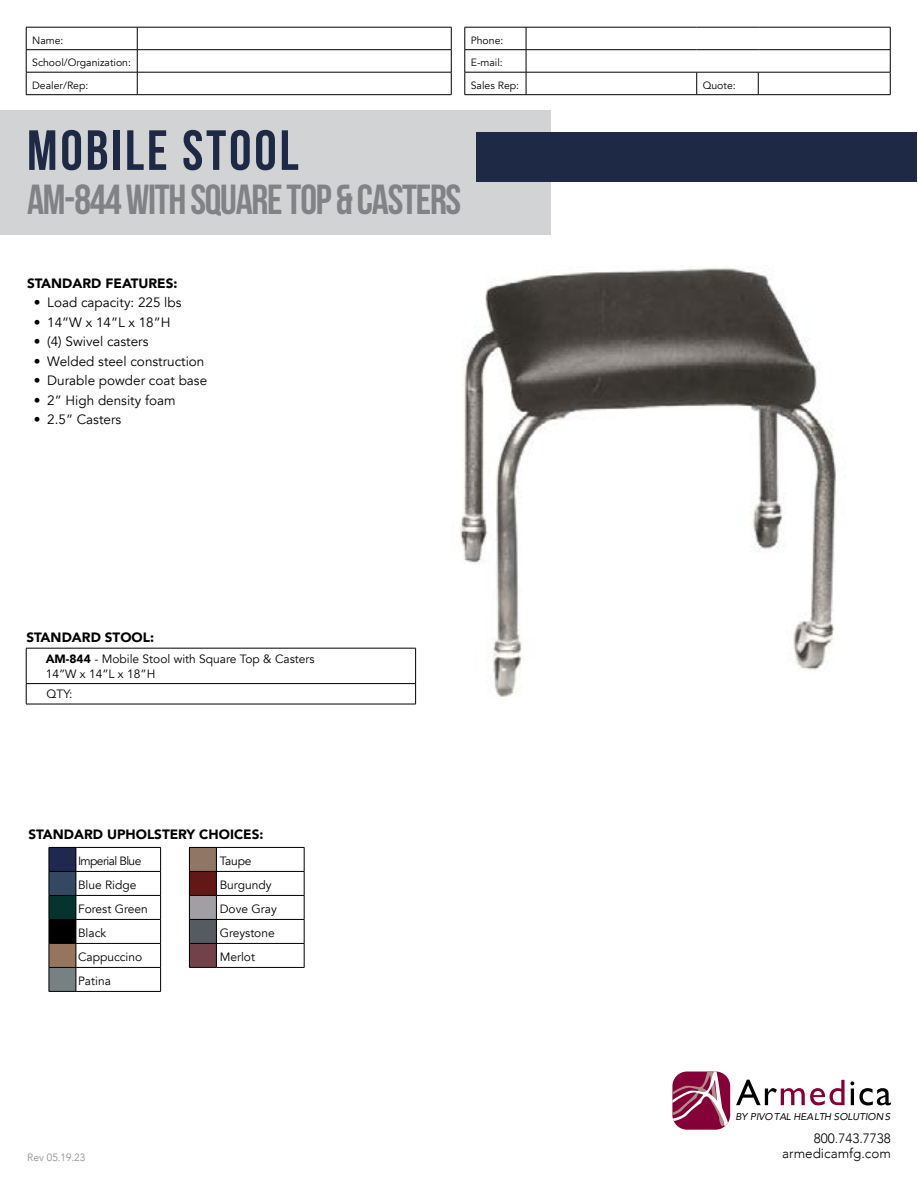
<style>
.page{position:relative;width:918px;height:1188px;background:#fff}
.page>*{position:absolute;margin:0;border:0;box-sizing:border-box;transform-origin:0 0}
.t1{font:700 56.55px "Bebas Neue";letter-spacing:.05em;color:#1e2945}
.t2{font:42px "Bebas Neue";letter-spacing:-.03em;color:#808285}
.t3{font:13.5px "Avenir";color:#000}
.t4{font:900 13.5px "Avenir";color:#000}
.t5{font:300 13.5px/15px "Avenir";color:#000;text-align:right}
.t6{font:12px/24px "Avenir";color:#000}
.t7{font:10.5px "Avenir";color:#000}
.t8{font:300 10.5px "Avenir";color:#878a8e}
.t9{font:italic 9.9px "Avenir";color:#000}
.s1{font-weight:900}
</style>
<div class="page">
<div style="left:0;top:110px;width:551px;height:125px;background:#d1d3d4"></div>
<div style="left:477px;top:132px;width:440px;height:50px;background:#1e2945"></div>
<hr style="left:26px;top:27px;width:111px;height:1px;background:#000">
<hr style="left:526px;top:27px;width:171px;height:1px;background:#000">
<hr style="left:697px;top:27px;width:61px;height:1px;background:#000">
<hr style="left:758px;top:27px;width:132px;height:1px;background:#000">
<hr style="left:26px;top:49px;width:111px;height:1px;background:#000">
<hr style="left:526px;top:49px;width:171px;height:1px;background:#000">
<hr style="left:697px;top:49px;width:61px;height:1px;background:#000">
<hr style="left:758px;top:49px;width:132px;height:1px;background:#000">
<hr style="left:26px;top:72px;width:111px;height:1px;background:#000">
<svg style="left:26px;top:27px;width:1px;height:67px"></svg>
<hr style="left:526px;top:72px;width:171px;height:1px;background:#000">
<hr style="left:697px;top:72px;width:61px;height:1px;background:#000">
<svg style="left:696px;top:72px;width:1px;height:22px"></svg>
<hr style="left:758px;top:72px;width:132px;height:1px;background:#000">
<svg style="left:758px;top:72px;width:1px;height:22px"></svg>
<svg style="left:890px;top:27px;width:1px;height:67px"></svg>
<hr style="left:26px;top:94px;width:111px;height:1px;background:#000">
<hr style="left:526px;top:94px;width:171px;height:1px;background:#000">
<hr style="left:697px;top:94px;width:61px;height:1px;background:#000">
<hr style="left:758px;top:94px;width:132px;height:1px;background:#000">
<hr style="left:465px;top:27px;width:61px;height:1px;background:#000">
<hr style="left:465px;top:49px;width:61px;height:1px;background:#000">
<hr style="left:465px;top:72px;width:61px;height:1px;background:#000">
<svg style="left:465px;top:27px;width:1px;height:67px"></svg>
<svg style="left:526px;top:27px;width:1px;height:67px"></svg>
<hr style="left:465px;top:94px;width:61px;height:1px;background:#000">
<hr style="left:137px;top:27px;width:314px;height:1px;background:#000">
<hr style="left:137px;top:49px;width:314px;height:1px;background:#000">
<hr style="left:137px;top:72px;width:314px;height:1px;background:#000">
<svg style="left:137px;top:27px;width:1px;height:67px"></svg>
<svg style="left:451px;top:27px;width:1px;height:67px"></svg>
<hr style="left:137px;top:94px;width:314px;height:1px;background:#000">
<svg style="left:736px;top:1080px;width:155px;height:25px"></svg>
<div style="left:672px;top:1072px;width:58px;height:58px;background:#860038;border-radius:15px"></div>
<svg style="left:672px;top:1072px;width:56px;height:55px"></svg>
<hr style="left:26px;top:648px;width:390px;height:1px;background:#000">
<hr style="left:26px;top:648px;width:1px;height:35px;background:#000">
<hr style="left:415px;top:648px;width:1px;height:35px;background:#000">
<hr style="left:26px;top:683px;width:390px;height:1px;background:#000">
<svg style="left:26px;top:684px;width:1px;height:20px"></svg>
<svg style="left:415px;top:684px;width:1px;height:20px"></svg>
<hr style="left:26px;top:704px;width:390px;height:1px;background:#000">
<img style="left:460px;top:267px;width:376px;height:430px">
<svg style="left:49px;top:847px;width:28px;height:145px;background:#394147"></svg>
<hr style="left:76px;top:847px;width:85px;height:1px;background:#000">
<hr style="left:76px;top:871px;width:85px;height:1px;background:#000">
<hr style="left:76px;top:895px;width:85px;height:1px;background:#000">
<hr style="left:76px;top:919px;width:85px;height:1px;background:#000">
<hr style="left:76px;top:943px;width:85px;height:1px;background:#000">
<hr style="left:76px;top:967px;width:85px;height:1px;background:#000">
<svg style="left:160px;top:848px;width:1px;height:143px"></svg>
<hr style="left:76px;top:991px;width:85px;height:1px;background:#000">
<svg style="left:189px;top:847px;width:28px;height:121px;background:#6a5051"></svg>
<hr style="left:217px;top:847px;width:87px;height:1px;background:#000">
<hr style="left:217px;top:871px;width:87px;height:1px;background:#000">
<hr style="left:217px;top:895px;width:87px;height:1px;background:#000">
<hr style="left:217px;top:919px;width:87px;height:1px;background:#000">
<hr style="left:217px;top:943px;width:87px;height:1px;background:#000">
<svg style="left:304px;top:848px;width:1px;height:119px"></svg>
<hr style="left:217px;top:967px;width:87px;height:1px;background:#000">
<p class="t7" style="left:32px;top:34px;width:33px">Name:</p>
<p class="t7" style="left:471px;top:34px;width:34px">Phone:</p>
<p class="t7" style="left:32px;top:56px;width:100px">School/Organization:</p>
<p class="t7" style="left:471px;top:56px;width:34px">E-mail:</p>
<p class="t7" style="left:32px;top:79px;width:58px">Dealer/Rep:</p>
<p class="t7" style="left:471px;top:79px;width:50px">Sales Rep:</p>
<p class="t7" style="left:703px;top:79px;width:35px">Quote:</p>
<h1 class="t1" style="left:27px;top:119px;width:273px">MOBILE STOOL</h1>
<h2 class="t2" style="left:27px;top:177px;width:436px">AM-844 WITH SQUARE TOP &amp; CASTERS</h2>
<p class="t4" style="left:27px;top:271px;width:152px">STANDARD FEATURES:</p>
<p class="t3" style="left:34px;top:294px;width:149px">• Load capacity: 225 lbs</p>
<p class="t3" style="left:34px;top:314px;width:138px">• 14”W x 14”L x 18”H</p>
<p class="t3" style="left:34px;top:333px;width:116px">• (4) Swivel casters</p>
<p class="t3" style="left:34px;top:353px;width:172px">• Welded steel construction</p>
<p class="t3" style="left:34px;top:372px;width:175px">• Durable powder coat base</p>
<p class="t3" style="left:34px;top:392px;width:143px">• 2” High density foam</p>
<p class="t3" style="left:34px;top:411px;width:89px">• 2.5” Casters</p>
<p class="t4" style="left:26px;top:626px;width:129px">STANDARD STOOL:</p>
<p class="t6" style="left:46px;top:651px;width:270px;line-height:15px"><span class="s1">AM-844</span> - Mobile Stool with Square Top &amp; Casters<br>14”W x 14”L x 18”H</p>
<p class="t6" style="left:46px;top:682px;width:28px">QTY:</p>
<p class="t4" style="left:29px;top:822px;width:236px">STANDARD UPHOLSTERY CHOICES:</p>
<p class="t6" style="left:78px;top:850px;width:71px">Imperial Blue<br>Blue Ridge<br>Forest Green<br>Black<br>Cappuccino<br>Patina</p>
<p class="t6" style="left:220px;top:850px;width:59px">Taupe<br>Burgundy<br>Dove Gray<br>Greystone<br>Merlot</p>
<p class="t8" style="left:27px;top:1151px;width:59px">Rev 05.19.23</p>
<p class="t9" style="left:735px;top:1111px;width:156px">BY PIVOTAL HEALTH SOLUTIONS</p>
<p class="t5" style="left:782px;top:1131px;width:110px">800.743.7738 armedicamfg.com</p>
</div>
